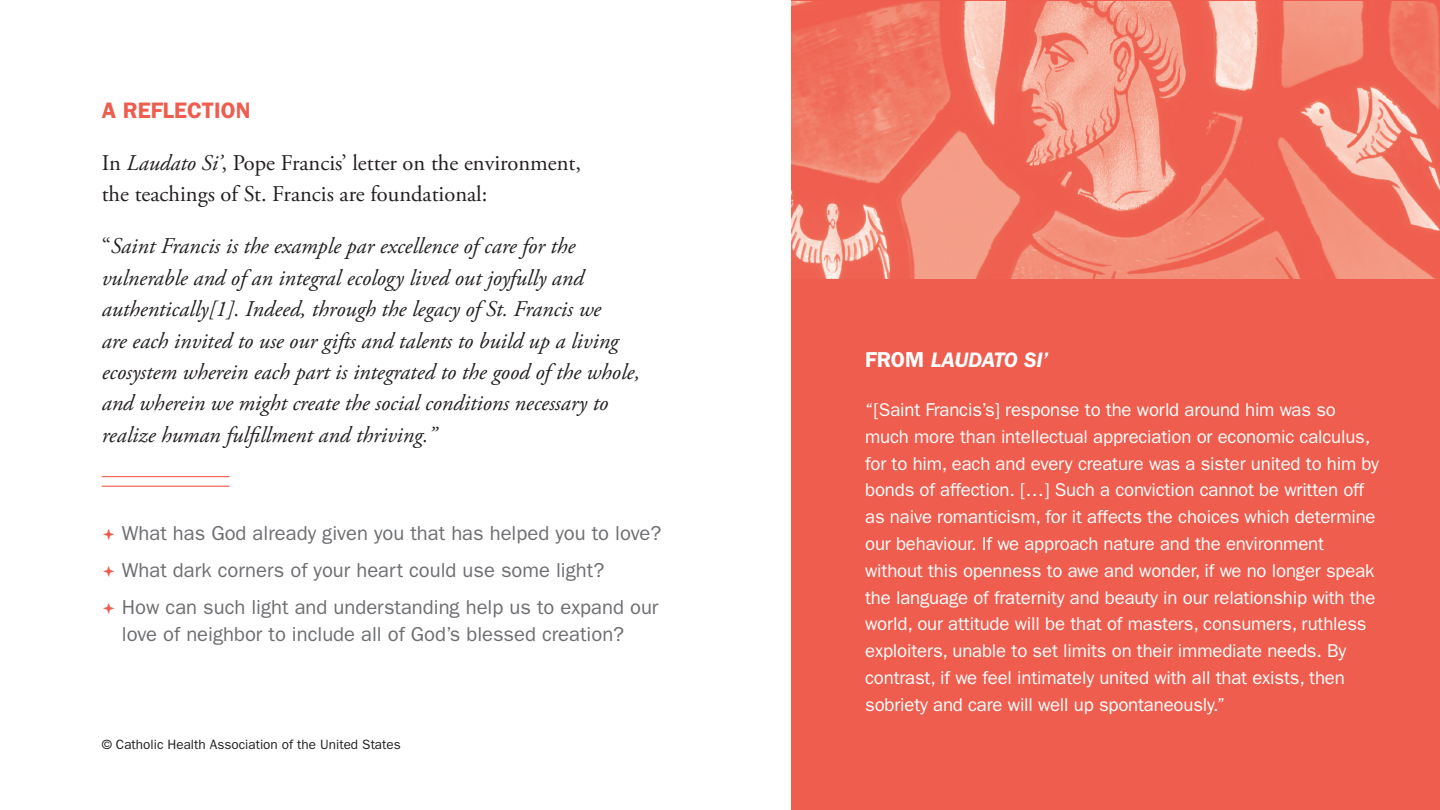
<style>
.page{position:relative;width:1440px;height:810px;background:#fff}
.page>*{position:absolute;margin:0;border:0;box-sizing:border-box;transform-origin:0 0}
.t1{font:italic 22.5px/31.5px "Adobe Garamond Pro";color:#231f20}
.t2{font:22.5px/31.5px "Adobe Garamond Pro";color:#231f20}
.t3{font:600 22.5px "Franklin Gothic";color:#ee5d4e}
.t4{font:italic 600 21.62px "ITC Franklin Gothic Std";letter-spacing:-.02em;color:#fff}
.t5{font:20.25px/37.1px "Franklin Gothic";color:#6d6e71}
.t6{font:18.62px/26.8px "Franklin Gothic";letter-spacing:-.01em;color:#fff}
.t7{font:13.5px "Franklin Gothic";color:#231f20}
.s1{font-style:italic}
.s2{font-style:normal}
.s3{font-family:"Franklin Gothic";font-style:normal}
</style>
<div class="page">
<div style="left:791px;top:0;width:649px;height:810px;background:#ee5d4e"></div>
<img style="left:791px;top:2px;width:649px;height:277px">
<hr style="left:102px;top:486px;width:128px;height:1px;background:#ee5d4e">
<hr style="left:102px;top:476px;width:128px;height:1px;background:#ee5d4e">
<p class="t3" style="left:102px;top:97px;width:150px">A REFLECTION</p>
<p class="t2" style="left:102px;top:148px;width:481px">In <span class="s1">Laudato Si’</span>, Pope Francis’ letter on the environment, the teachings of St. Francis are foundational:</p>
<p class="t1" style="left:102px;top:231px;width:540px"><span class="s2">“</span>Saint Francis is the example par excellence of care for the vulnerable and of an integral ecology lived out joyfully and authentically[1]. Indeed, through the legacy of St. Francis we<br>are each invited to use our gifts and talents to build up a living ecosystem wherein each part is integrated to the good of the whole, and wherein we might create the social conditions necessary to realize human fulfillment and thriving.”</p>
<p class="t5" style="left:122px;top:514px;width:541px">What has God already given you that has helped you to love?<br>What dark corners of your heart could use some light?<br>How can such light and understanding help us to expand our</p>
<p class="t5" style="left:122px;top:616px;width:504px">love of neighbor to include all of God’s blessed creation?</p>
<p class="t7" style="left:102px;top:736px;width:301px">© Catholic Health Association of the United States</p>
<p class="t4" style="left:865px;top:347px;width:184px"><span class="s3">FROM</span> LAUDATO SI’</p>
<p class="t6" style="left:865px;top:396px;width:515px">“[Saint Francis’s] response to the world around him was so much more than intellectual appreciation or economic calculus, for to him, each and every creature was a sister united to him by bonds of affection. […] Such a conviction cannot be written off as naive romanticism, for it affects the choices which determine our behaviour. If we approach nature and the environment without this openness to awe and wonder, if we no longer speak the language of fraternity and beauty in our relationship with the world, our attitude will be that of masters, consumers, ruthless exploiters, unable to set limits on their immediate needs. By contrast, if we feel intimately united with all that exists, then sobriety and care will well up spontaneously.”</p>
</div>
